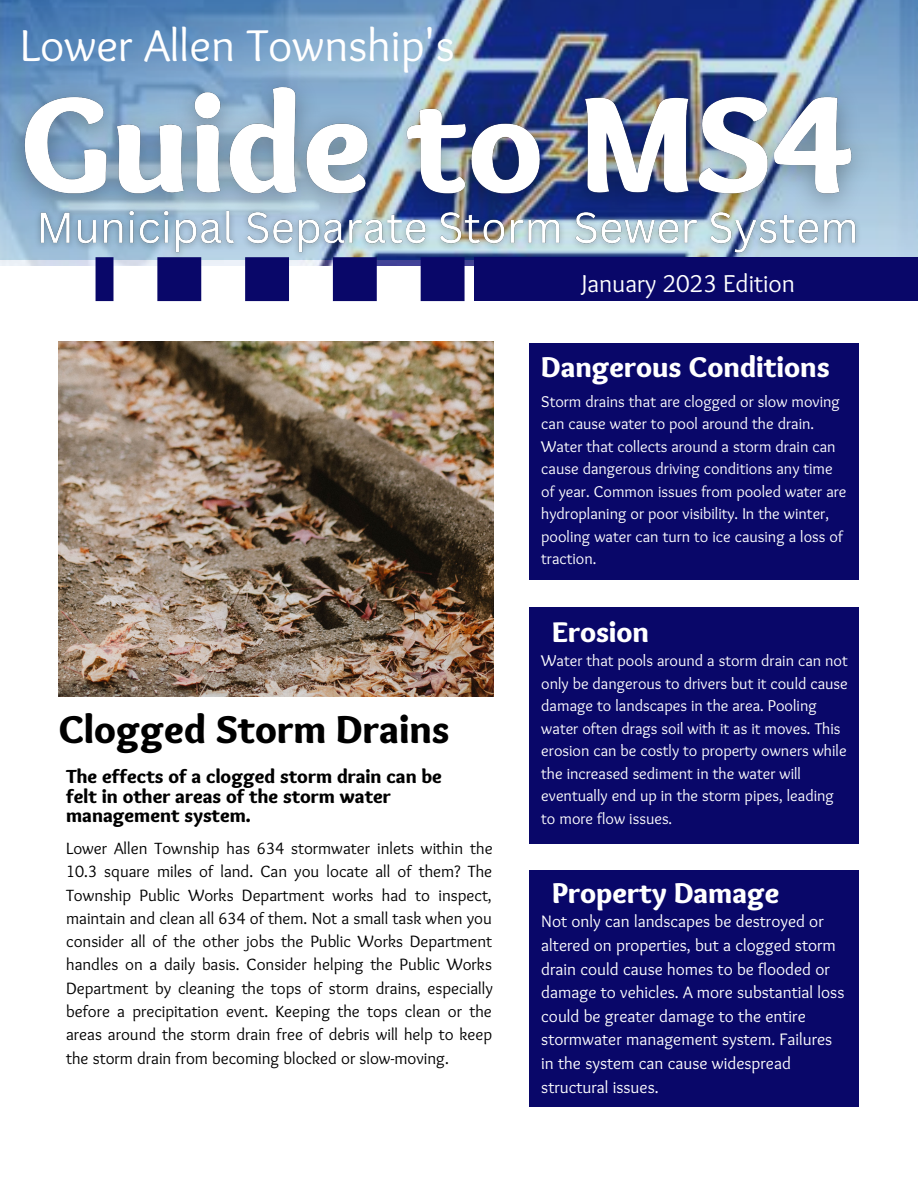
<style>
.page{position:relative;width:918px;height:1188px;background:#fff}
.page>*{position:absolute;margin:0;border:0;box-sizing:border-box;transform-origin:0 0}
.t1{font:46.35px "Sukar Regular";color:#fff}
.t2{font:900 40.35px "Sukar";color:#000}
.t3{font:900 29.7px "Sukar";color:#fff}
.t4{font:25.35px "Sukar Regular";color:#fff}
.t5{font:900 19.8px/19px "Sukar";color:#000}
.t6{font:17.25px/23.7px "Sukar Regular";color:#fff}
.t7{font:16.95px/23.2px "Sukar Regular";color:#000;text-align:justify}
.t8{font:16.2px/22.5px "Sukar Regular";color:#fff}
</style>
<div class="page">
<img style="left:0;top:0;width:918px;height:258px">
<div style="left:529px;top:344px;width:329px;height:236px;background:#090769"></div>
<div style="left:529px;top:607px;width:329px;height:236px;background:#090769"></div>
<div style="left:529px;top:870px;width:329px;height:237px;background:#090769"></div>
<img style="left:59px;top:342px;width:434px;height:354px">
<div style="left:474px;top:258px;width:444px;height:43px;background:#090769"></div>
<svg style="left:96px;top:295px;width:369px;height:6px"></svg>
<img style="left:0;top:35px;width:888px;height:260px">
<img style="left:26px;top:188px;width:843px;height:79px">
<h1 class="t1" style="left:20px;top:19px;width:436px">Lower Allen Township's</h1>
<h2 class="t2" style="left:59px;top:706px;width:392px">Clogged Storm Drains</h2>
<p class="t5" style="left:66px;top:769px;width:377px">The effects of a clogged storm drain can be felt in other areas of the storm water management system.</p>
<p class="t7" style="left:66px;top:838px;width:428px">Lower Allen Township has 634 stormwater inlets within the 10.3 square miles of land. Can you locate all of them? The Township Public Works Department works had to inspect, maintain and clean all 634 of them. Not a small task when you consider all of the other jobs the Public Works Department handles on a daily basis. Consider helping the Public Works Department by cleaning the tops of storm drains, especially before a precipitation event. Keeping the tops clean or the areas around the storm drain free of debris will help to keep the storm drain from becoming blocked or slow-moving.</p>
<h3 class="t4" style="left:582px;top:269px;width:215px">January 2023 Edition</h3>
<h3 class="t3" style="left:541px;top:349px;width:290px">Dangerous Conditions</h3>
<p class="t8" style="left:541px;top:391px;width:307px">Storm drains that are clogged or slow moving can cause water to pool around the drain.<br>Water that collects around a storm drain can cause dangerous driving conditions any time of year. Common issues from pooled water are hydroplaning or poor visibility. In the winter, pooling water can turn to ice causing a loss of traction.</p>
<h3 class="t3" style="left:552px;top:615px;width:98px">Erosion</h3>
<p class="t8" style="left:541px;top:651px;width:308px">Water that pools around a storm drain can not only be dangerous to drivers but it could cause damage to landscapes in the area. Pooling water often drags soil with it as it moves. This erosion can be costly to property owners while the increased sediment in the water will eventually end up in the storm pipes, leading to more flow issues.</p>
<h3 class="t3" style="left:552px;top:875px;width:229px">Property Damage</h3>
<p class="t6" style="left:541px;top:911px;width:305px">Not only can landscapes be destroyed or altered on properties, but a clogged storm drain could cause homes to be flooded or damage to vehicles. A more substantial loss could be greater damage to the entire stormwater management system. Failures in the system can cause widespread structural issues.</p>
</div>
